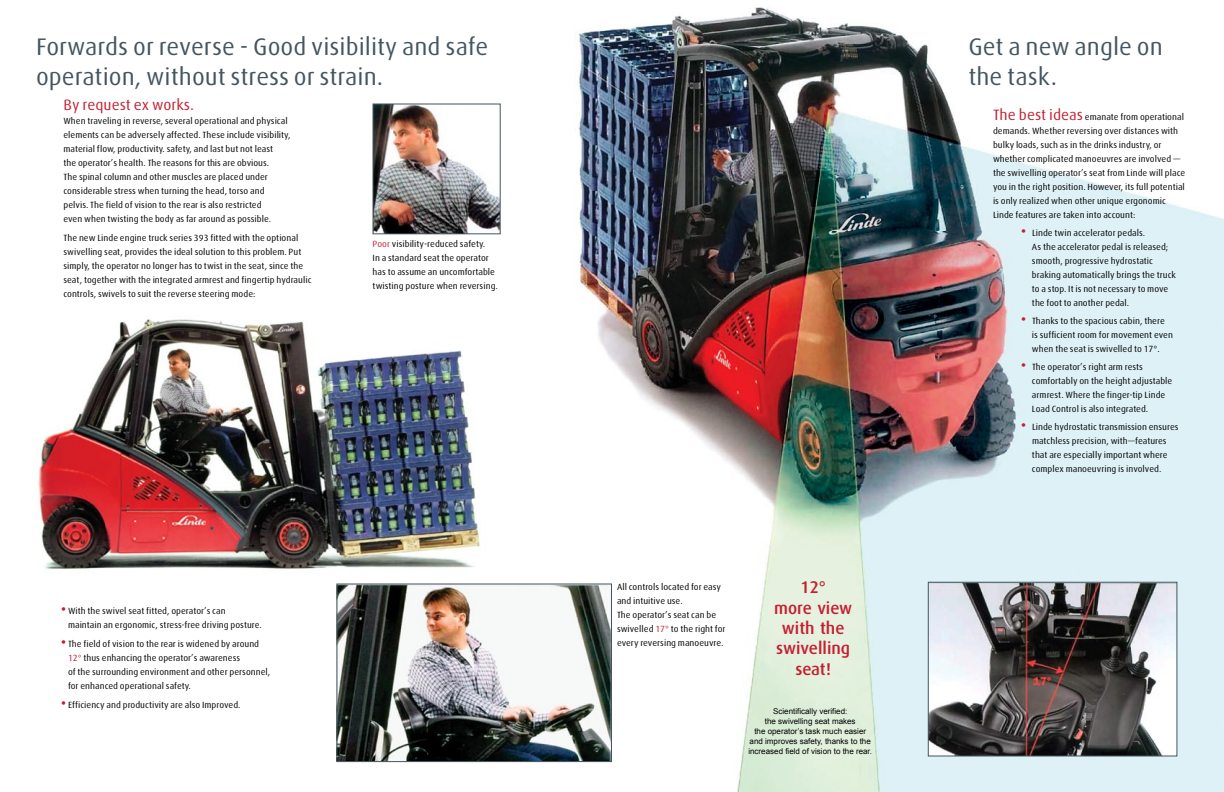
<style>
.page{position:relative;width:1224px;height:792px;background:#fff}
.page>*{position:absolute;margin:0;border:0;box-sizing:border-box;transform-origin:0 0}
.t1{font:24px/30px "Linde Dax";color:#45555f}
.t2{font:500 17px/20.4px "Linde Dax";color:#c41f30;text-align:center}
.t3{font:15px "Linde Dax";color:#c41f30}
.t4{font:9px/14px "Linde Dax";color:#000}
.t5{font:8px/10px "Arial";color:#000;text-align:center}
.s1{font-size:15px;color:#c41f30}
.s2{font-family:"Arial";font-size:14px;color:#c41f30}
.s3{color:#c41f30}
</style>
<div class="page">
<img style="left:575px;top:7px;width:649px;height:785px">
<img style="left:338px;top:586px;width:272px;height:174px">
<div style="left:336px;top:584px;width:276px;height:178px;border:1px solid #45555f"></div>
<img style="left:374px;top:106px;width:125px;height:126px">
<div style="left:372px;top:104px;width:129px;height:130px;border:1px solid #45555f"></div>
<img style="left:38px;top:319px;width:442px;height:250px">
<img style="left:930px;top:584px;width:245px;height:170px">
<div style="left:928px;top:582px;width:249px;height:174px;border:1px solid #45555f"></div>
<h1 class="t1" style="left:36px;top:31px;width:454px">Forwards or reverse - Good visibility and safe operation, without stress or strain.</h1>
<h1 class="t1" style="left:968px;top:31px;width:196px">Get a new angle on the task.</h1>
<h3 class="t3" style="left:64px;top:96px;width:132px">By request ex works.</h3>
<p class="t4" style="left:64px;top:114px;width:229px">When traveling in reverse, several operational and physical elements can be adversely affected. These include visibility, material flow, productivity. safety, and last but not least<br>the operator’s health. The reasons for this are obvious.<br>The spinal column and other muscles are placed under considerable stress when turning the head, torso and pelvis. The field of vision to the rear is also restricted<br>even when twisting the body as far around as possible.</p>
<p class="t4" style="left:64px;top:231px;width:250px">The new Linde engine truck series 393 fitted with the optional swivelling seat, provides the ideal solution to this problem. Put simply, the operator no longer has to twist in the seat, since the seat, together with the integrated armrest and fingertip hydraulic controls, swivels to suit the reverse steering mode:</p>
<p class="t4" style="left:993px;top:110px;width:194px"><span class="s1">The best ideas</span> emanate from operational demands. Whether reversing over distances with bulky loads, such as in the drinks industry, or whether complicated manoeuvres are involved — the swivelling operator’s seat from Linde will place you in the right position. However, its full potential is only realized when other unique ergonomic Linde features are taken into account:</p>
<p class="t4" style="left:1032px;top:226px;width:146px;text-indent:-11px"><span class="s2">•</span> Linde twin accelerator pedals.<br>As the accelerator pedal is released; smooth, progressive hydrostatic braking automatically brings the truck to a stop. It is not necessary to move the foot to another pedal.</p>
<p class="t4" style="left:1032px;top:314px;width:142px;text-indent:-11px"><span class="s2">•</span> Thanks to the spacious cabin, there is sufficient room for movement even when the seat is swivelled to 17°.</p>
<p class="t4" style="left:1032px;top:360px;width:142px;text-indent:-11px"><span class="s2">•</span> The operator’s right arm rests comfortably on the height adjustable armrest. Where the finger-tip Linde Load Control is also integrated.</p>
<p class="t4" style="left:1032px;top:420px;width:148px;text-indent:-11px"><span class="s2">•</span> Linde hydrostatic transmission ensures matchless precision, with—features that are especially important where complex manoeuvring is involved.</p>
<p class="t4" style="left:373px;top:237px;width:127px"><span class="s3">Poor</span> visibility-reduced safety.<br>In a standard seat the operator has to assume an uncomfortable twisting posture when reversing.</p>
<p class="t4" style="left:68px;top:604px;width:195px;text-indent:-7px"><span class="s2">•</span> With the swivel seat fitted, operator’s can<br>maintain an ergonomic, stress-free driving posture.</p>
<p class="t4" style="left:68px;top:637px;width:204px;text-indent:-7px"><span class="s2">•</span> The field of vision to the rear is widened by around <span class="s3">12°</span> thus enhancing the operator’s awareness<br>of the surrounding environment and other personnel, for enhanced operational safety.</p>
<p class="t4" style="left:61px;top:698px;width:181px"><span class="s2">•</span> Efficiency and productivity are also Improved.</p>
<p class="t4" style="left:617px;top:580px;width:110px">All controls located for easy and intuitive use.<br>The operator’s seat can be swivelled <span class="s3">17°</span> to the right for every reversing manoeuvre.</p>
<h2 class="t2" style="left:774px;top:577px;width:80px">12°<br>more view with the swivelling seat!</h2>
<p class="t5" style="left:748px;top:706px;width:125px">Scientifically verified:<br>the swivelling seat makes<br>the operator’s task much easier and improves safety, thanks to the increased field of vision to the rear.</p>
</div>
